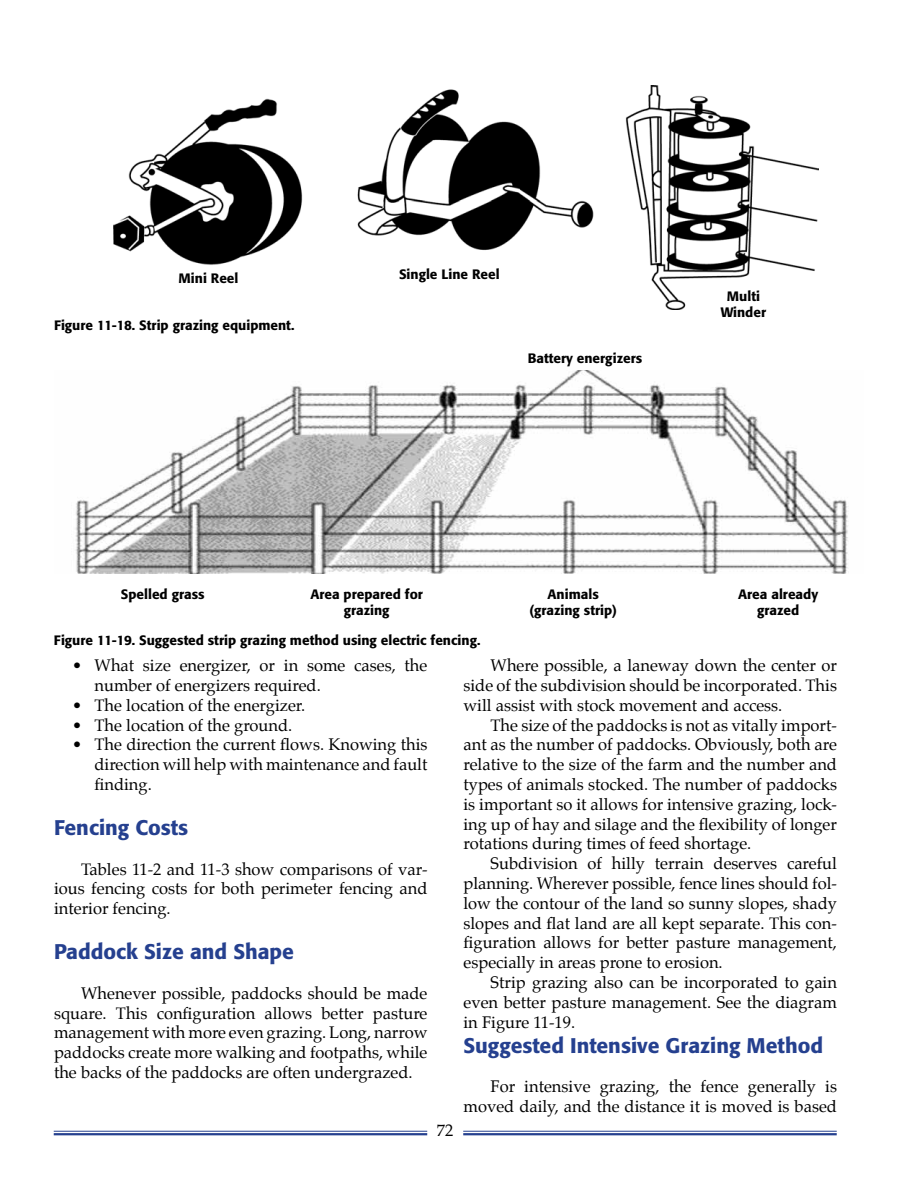
<style>
.page{position:relative;width:918px;height:1188px;background:#fff}
.page>*{position:absolute;margin:0;border:0;box-sizing:border-box;transform-origin:0 0}
.t1{font:500 21px "Formata";color:#25408f}
.t2{font:16.5px/19.8px "Palatino";color:#000;text-align:justify}
.t3{font:500 13.5px/16.2px "Formata";color:#000;text-align:center}
</style>
<div class="page">
<hr style="left:463px;top:1131px;width:374px;height:1px;background:#25408f">
<hr style="left:463px;top:1133px;width:374px;height:2px;background:#25408f">
<hr style="left:54px;top:1131px;width:373px;height:1px;background:#25408f">
<hr style="left:54px;top:1133px;width:373px;height:2px;background:#25408f">
<img style="left:75px;top:371px;width:773px;height:203px">
<img style="left:113px;top:85px;width:705px;height:224px">
<div style="left:706px;top:290px;width:75px;height:41px;background:#fff"></div>
<div style="left:164px;top:273px;width:89px;height:21px;background:#fff"></div>
<div style="left:386px;top:268px;width:127px;height:21px;background:#fff"></div>
<p class="t3" style="left:179px;top:271px;width:61px">Mini Reel</p>
<p class="t3" style="left:399px;top:266px;width:102px">Single Line Reel</p>
<p class="t3" style="left:54px;top:317px;width:242px">Figure 11-18. Strip grazing equipment.</p>
<p class="t3" style="left:528px;top:350px;width:116px">Battery energizers</p>
<p class="t3" style="left:721px;top:288px;width:47px">Multi<br>Winder</p>
<p class="t3" style="left:310px;top:586px;width:114px">Area prepared for grazing</p>
<p class="t3" style="left:54px;top:632px;width:428px">Figure 11-19. Suggested strip grazing method using electric fencing.</p>
<p class="t3" style="left:121px;top:586px;width:85px">Spelled grass</p>
<p class="t3" style="left:738px;top:586px;width:81px">Area already grazed</p>
<p class="t3" style="left:529px;top:586px;width:89px">Animals (grazing strip)</p>
<p class="t2" style="left:95px;top:657px;width:334px;text-indent:-23px">• What size energizer, or in some cases, the number of energizers required.</p>
<p class="t2" style="left:72px;top:697px;width:235px">• The location of the energizer.</p>
<p class="t2" style="left:72px;top:717px;width:222px">• The location of the ground.</p>
<p class="t2" style="left:95px;top:736px;width:334px;text-indent:-23px">• The direction the current flows. Knowing this direction will help with maintenance and fault finding.</p>
<p class="t1" style="left:54px;top:815px;width:136px">Fencing Costs</p>
<p class="t2" style="left:54px;top:861px;width:375px;text-indent:27px">Tables 11-2 and 11-3 show comparisons of var&shy;ious fencing costs for both perimeter fencing and interior fencing.</p>
<p class="t1" style="left:54px;top:939px;width:242px">Paddock Size and Shape</p>
<p class="t2" style="left:54px;top:985px;width:375px;text-indent:27px">Whenever possible, paddocks should be made square. This configuration allows better pasture management with more even grazing. Long, narrow paddocks create more walking and footpaths, while the backs of the paddocks are often undergrazed.</p>
<p class="t2" style="left:437px;top:1121px;width:18px">72</p>
<p class="t2" style="left:464px;top:657px;width:375px;text-indent:27px">Where possible, a laneway down the center or side of the subdivision should be incorporated. This will assist with stock movement and access.</p>
<p class="t2" style="left:464px;top:717px;width:375px;text-indent:27px">The size of the paddocks is not as vitally import&shy;ant as the number of paddocks. Obviously, both are relative to the size of the farm and the number and types of animals stocked. The number of paddocks is important so it allows for intensive grazing, lock&shy;ing up of hay and silage and the flexibility of longer rotations during times of feed shortage.</p>
<p class="t2" style="left:464px;top:855px;width:375px;text-indent:27px">Subdivision of hilly terrain deserves careful planning. Wherever possible, fence lines should fol&shy;low the contour of the land so sunny slopes, shady slopes and flat land are all kept separate. This con&shy;figuration allows for better pasture management, especially in areas prone to erosion.</p>
<p class="t2" style="left:464px;top:974px;width:375px;text-indent:27px">Strip grazing also can be incorporated to gain even better pasture management. See the diagram in Figure 11-19.</p>
<p class="t1" style="left:464px;top:1033px;width:361px">Suggested Intensive Grazing Method</p>
<p class="t2" style="left:464px;top:1078px;width:375px;text-align:right">For intensive grazing, the fence generally is moved daily, and the distance it is moved is based</p>
</div>
